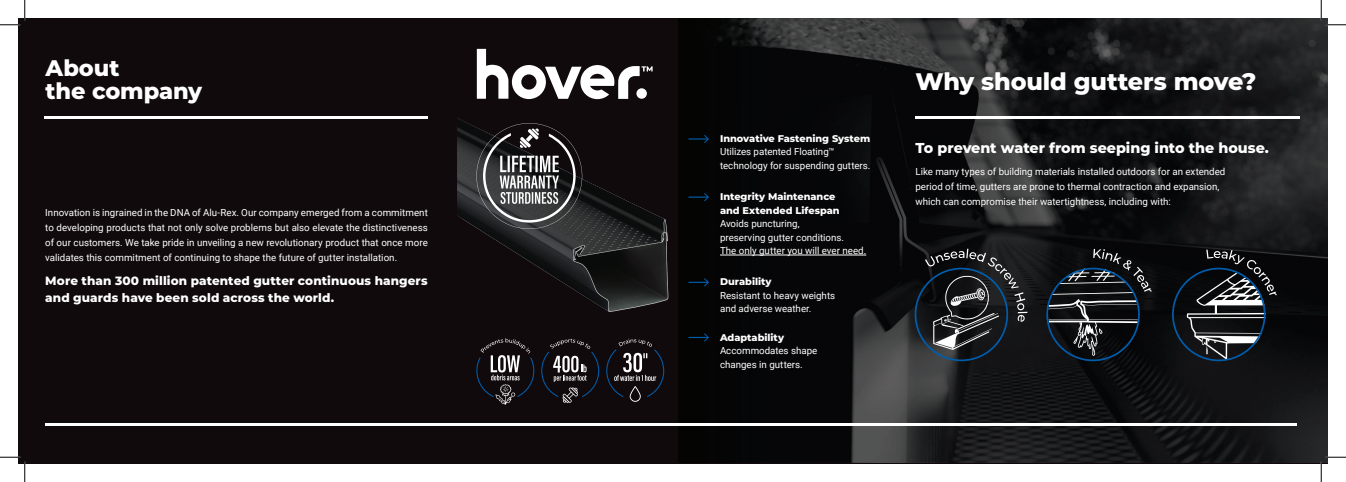
<style>
.page{position:relative;width:1346px;height:482px;background:#fff}
.page>*{position:absolute;margin:0;border:0;box-sizing:border-box;transform-origin:0 0}
.t1{font:800 23.85px "Montserrat";letter-spacing:-.005em;color:#fff}
.t2{font:800 22.5px/22.5px "Montserrat";letter-spacing:-.005em;color:#fff}
.t3{font:800 14.33px "Montserrat";letter-spacing:-.005em;color:#fff}
.t4{font:800 12px/17.2px "Montserrat";letter-spacing:.01em;color:#fff}
.t5{font:9.75px/13.5px "Roboto";color:#fff}
.t6{font:800 9.75px/13.5px "Montserrat";color:#fff}
</style>
<div class="page">
<div style="left:18px;top:18px;width:1309px;height:445px;background:#110a0c"></div>
<img style="left:678px;top:18px;width:649px;height:444px">
<hr style="left:45px;top:423px;width:1252px;height:2px;background:#fff">
<hr style="left:45px;top:117px;width:383px;height:2px;background:#fff">
<svg style="left:699px;top:135px;width:10px;height:8px"></svg>
<svg style="left:699px;top:193px;width:10px;height:8px"></svg>
<svg style="left:699px;top:278px;width:10px;height:8px"></svg>
<svg style="left:699px;top:333px;width:10px;height:8px"></svg>
<hr style="left:720px;top:255px;width:146px;height:1px;background:#fff">
<hr style="left:915px;top:117px;width:384px;height:2px;background:#fff">
<svg style="left:925px;top:248px;width:102px;height:102px"></svg>
<svg style="left:1048px;top:249px;width:103px;height:106px"></svg>
<svg style="left:1186px;top:249px;width:90px;height:110px"></svg>
<svg style="left:606px;top:342px;width:58px;height:59px"></svg>
<svg style="left:476px;top:342px;width:58px;height:62px"></svg>
<svg style="left:541px;top:342px;width:58px;height:60px"></svg>
<img style="left:457px;top:48px;width:242px;height:294px">
<svg style="left:476px;top:123px;width:106px;height:106px"></svg>
<svg style="left:477px;top:49px;width:175px;height:50px"></svg>
<svg style="left:0;top:0;width:26px;height:26px"></svg>
<svg style="left:0;top:456px;width:26px;height:26px"></svg>
<svg style="left:1320px;top:0;width:26px;height:26px"></svg>
<svg style="left:1320px;top:456px;width:26px;height:26px"></svg>
<h2 class="t2" style="left:46px;top:56px;width:158px">About<br>the company</h2>
<p class="t5" style="left:45px;top:205px;width:384px;line-height:15px;text-align:justify">Innovation is ingrained in the DNA of Alu-Rex. Our company emerged from a commitment to developing products that not only solve problems but also elevate the distinctiveness of our customers. We take pride in unveiling a new revolutionary product that once more validates this commitment of continuing to shape the future of gutter installation.</p>
<p class="t4" style="left:45px;top:271px;width:384px">More than 300 million patented gutter continuous hangers and guards have been sold across the world.</p>
<p class="t6" style="left:720px;top:131px;width:152px">Innovative Fastening System</p>
<p class="t5" style="left:720px;top:144px;width:152px">Utilizes patented Floating™ technology for suspending gutters.</p>
<p class="t6" style="left:720px;top:189px;width:121px">Integrity Maintenance and Extended Lifespan</p>
<p class="t5" style="left:720px;top:216px;width:148px">Avoids puncturing,<br>preserving gutter conditions.<br>The only gutter you will ever need.</p>
<p class="t6" style="left:720px;top:274px;width:53px">Durability</p>
<p class="t5" style="left:720px;top:288px;width:117px">Resistant to heavy weights and adverse weather.</p>
<p class="t6" style="left:720px;top:329px;width:65px">Adaptability</p>
<p class="t5" style="left:720px;top:343px;width:99px">Accommodates shape changes in gutters.</p>
<h1 class="t1" style="left:915px;top:64px;width:342px">Why should gutters move?</h1>
<h3 class="t3" style="left:915px;top:137px;width:355px">To prevent water from seeping into the house.</h3>
<p class="t5" style="left:915px;top:163px;width:311px;line-height:15px">Like many types of building materials installed outdoors for an extended period of time, gutters are prone to thermal contraction and expansion, which can compromise their watertightness, including with:</p>
</div>
